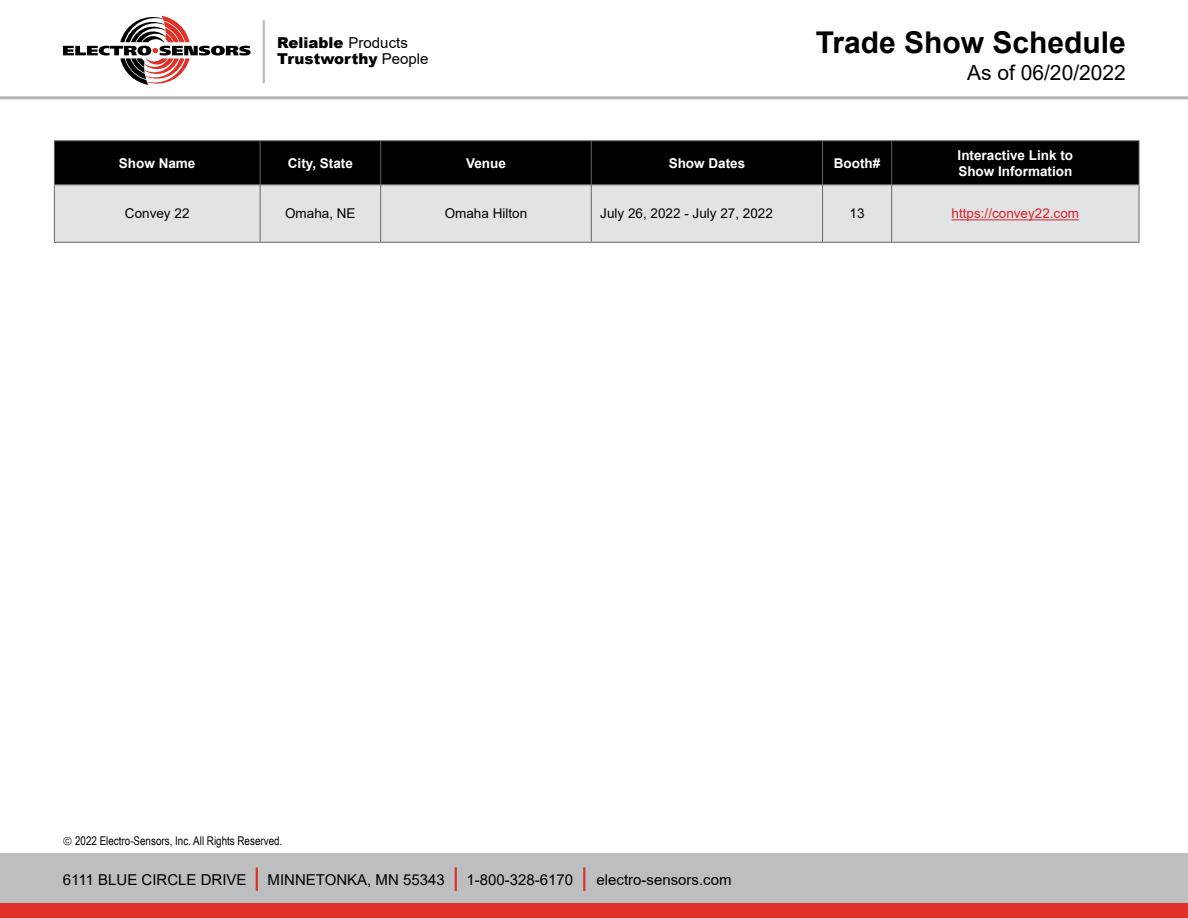
<style>
.page{position:relative;width:1188px;height:918px;background:#fff}
.page>*{position:absolute;margin:0;border:0;box-sizing:border-box;transform-origin:0 0}
.t1{font:700 30px "Arial";color:#000}
.t2{font:21px "Arial";color:#000}
.t3{font:15px "Arial";color:#000}
.t4{font:900 15px/16.5px "Arial";color:#000}
.t5{font:700 13.5px/16.2px "Arial";color:#fff}
.t6{font:13.5px "Arial";color:#000}
.t7{font:13.5px "Arial";color:#d3242a}
.t8{font:12px "Arial Narrow";color:#000}
.s1{font-weight:400}
</style>
<div class="page">
<div style="left:0;top:900px;width:1188px;height:18px;background:#e03128"></div>
<div style="left:0;top:854px;width:1188px;height:49px;background:#bcbec0"></div>
<svg style="left:63px;top:16px;width:188px;height:69px"></svg>
<hr style="left:263px;top:20px;width:2px;height:63px;background:#bcbec0">
<hr style="left:256px;top:867px;width:2px;height:24px;background:#e03128">
<hr style="left:455px;top:867px;width:2px;height:24px;background:#e03128">
<hr style="left:583px;top:867px;width:2px;height:24px;background:#e03128">
<hr style="left:0;top:96px;width:1188px;height:3px;background:#b1b4b6">
<div style="left:55px;top:141px;width:1084px;height:43px;background:#000"></div>
<div style="left:55px;top:185px;width:1084px;height:57px;background:#e2e3e4"></div>
<hr style="left:260px;top:141px;width:1px;height:43px;background:#636466">
<hr style="left:380px;top:141px;width:1px;height:43px;background:#636466">
<hr style="left:591px;top:141px;width:1px;height:43px;background:#636466">
<hr style="left:822px;top:141px;width:1px;height:43px;background:#636466">
<hr style="left:891px;top:141px;width:1px;height:43px;background:#636466">
<hr style="left:260px;top:185px;width:1px;height:57px;background:#636466">
<hr style="left:380px;top:185px;width:1px;height:57px;background:#636466">
<hr style="left:591px;top:185px;width:1px;height:57px;background:#636466">
<hr style="left:822px;top:185px;width:1px;height:57px;background:#636466">
<hr style="left:891px;top:185px;width:1px;height:57px;background:#636466">
<hr style="left:54px;top:140px;width:206px;height:1px;background:#636466">
<hr style="left:54px;top:141px;width:1px;height:43px;background:#636466">
<hr style="left:260px;top:140px;width:121px;height:1px;background:#636466">
<hr style="left:381px;top:140px;width:210px;height:1px;background:#636466">
<hr style="left:591px;top:140px;width:232px;height:1px;background:#636466">
<hr style="left:823px;top:140px;width:69px;height:1px;background:#636466">
<hr style="left:892px;top:140px;width:247px;height:1px;background:#636466">
<hr style="left:1139px;top:141px;width:1px;height:43px;background:#636466">
<hr style="left:54px;top:184px;width:206px;height:1px;background:#636466">
<hr style="left:54px;top:185px;width:1px;height:57px;background:#636466">
<hr style="left:260px;top:184px;width:121px;height:1px;background:#636466">
<hr style="left:381px;top:184px;width:210px;height:1px;background:#636466">
<hr style="left:591px;top:184px;width:232px;height:1px;background:#636466">
<hr style="left:823px;top:184px;width:69px;height:1px;background:#636466">
<hr style="left:892px;top:184px;width:247px;height:1px;background:#636466">
<hr style="left:1139px;top:185px;width:1px;height:57px;background:#636466">
<hr style="left:54px;top:242px;width:206px;height:1px;background:#636466">
<hr style="left:260px;top:242px;width:121px;height:1px;background:#636466">
<hr style="left:381px;top:242px;width:210px;height:1px;background:#636466">
<hr style="left:591px;top:242px;width:232px;height:1px;background:#636466">
<hr style="left:823px;top:242px;width:69px;height:1px;background:#636466">
<hr style="left:892px;top:242px;width:247px;height:1px;background:#636466">
<hr style="left:952px;top:219px;width:127px;height:1px;background:#d3242a">
<p class="t4" style="left:277px;top:34px;width:153px">Reliable <span class="s1">Products<br></span>Trustworthy <span class="s1">People</span></p>
<h1 class="t1" style="left:816px;top:22px;width:312px">Trade Show Schedule</h1>
<h2 class="t2" style="left:967px;top:59px;width:160px">As of 06/20/2022</h2>
<p class="t5" style="left:119px;top:155px;width:78px">Show Name</p>
<p class="t5" style="left:288px;top:155px;width:67px">City, State</p>
<p class="t5" style="left:466px;top:155px;width:41px">Venue</p>
<p class="t5" style="left:669px;top:155px;width:78px">Show Dates</p>
<p class="t5" style="left:834px;top:155px;width:48px">Booth#</p>
<p class="t5" style="left:958px;top:147px;width:117px">Interactive Link to<br>Show Information</p>
<p class="t6" style="left:125px;top:204px;width:66px">Convey 22</p>
<p class="t6" style="left:285px;top:204px;width:72px">Omaha, NE</p>
<p class="t6" style="left:445px;top:204px;width:84px">Omaha Hilton</p>
<p class="t6" style="left:600px;top:204px;width:174px">July 26, 2022 - July 27, 2022</p>
<p class="t6" style="left:850px;top:204px;width:17px">13</p>
<p class="t7" style="left:952px;top:204px;width:129px">https://convey22.com</p>
<p class="t8" style="left:75px;top:832px;width:209px">2022 Electro-Sensors, Inc. All Rights Reserved.</p>
<p class="t3" style="left:63px;top:869px;width:185px">6111 BLUE CIRCLE DRIVE</p>
<p class="t3" style="left:268px;top:869px;width:179px">MINNETONKA, MN 55343</p>
<p class="t3" style="left:467px;top:869px;width:108px">1-800-328-6170</p>
<p class="t3" style="left:597px;top:869px;width:137px">electro-sensors.com</p>
</div>
